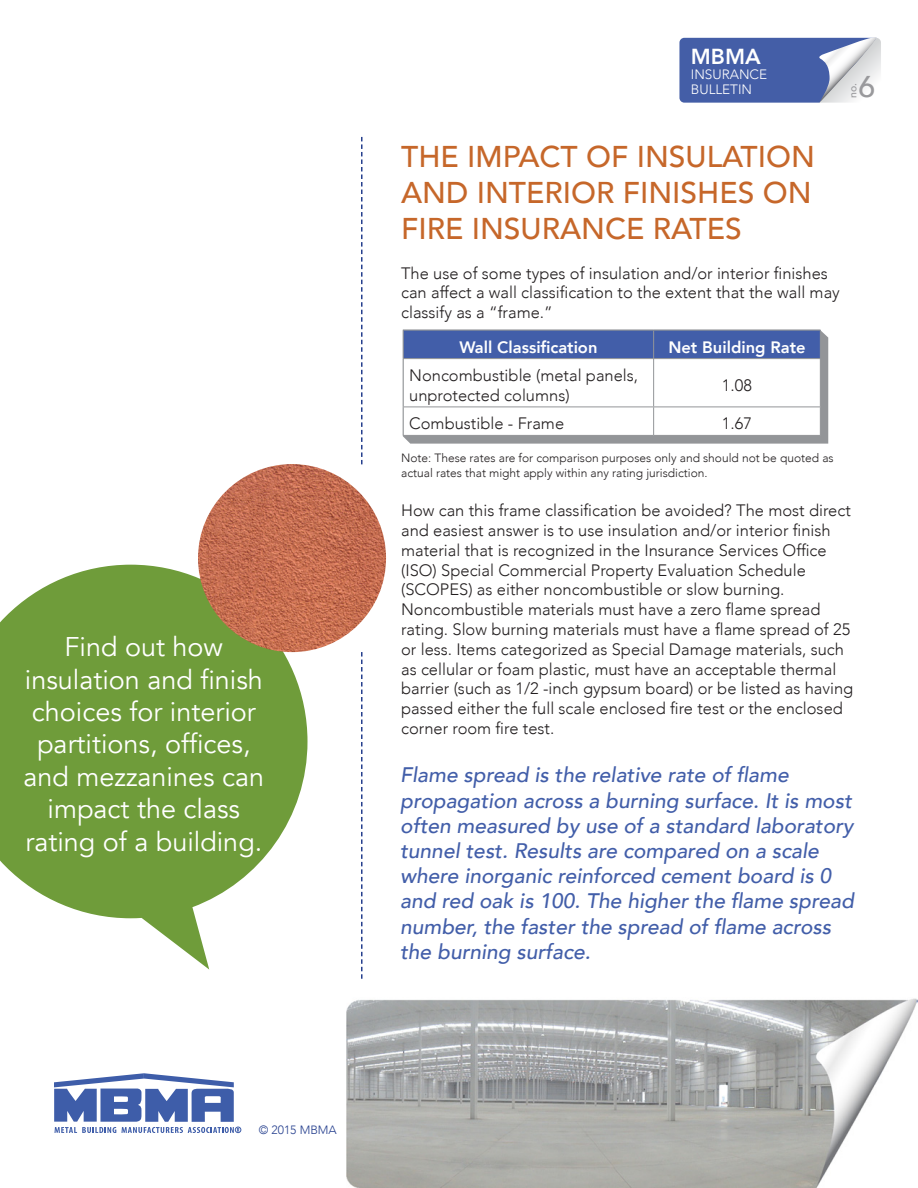
<style>
.page{position:relative;width:918px;height:1188px;background:#fff}
.page>*{position:absolute;margin:0;border:0;box-sizing:border-box;transform-origin:0 0}
.t1{font:500 30px/36px "Avenir";color:#c6672a;text-align:justify}
.Body_Text{font:500 30px "Avenir";color:#99999c}
.Body_Text-2{font:27px/32.4px "Avenir";color:#fff;text-align:center}
.Body_Text-3{font:800 21.75px "Avenir";color:#fff}
.Body_Text-4{font:italic 500 21px/25.2px "Avenir";color:#425ea9}
.Body_Text-5{font:300 16.5px/19.8px "Avenir";color:#231f20}
.Body_Text-6{font:800 16.5px "Avenir";color:#fff}
.Body_Text-7{font:300 13.5px/15.3px "Avenir";color:#fff}
.Body_Text-8{font:300 12px/14.4px "Avenir";color:#231f20}
.Body_Text-9{font:300 12px "Avenir";color:#253f8e}
.Body_Text-10{font:500 10.5px "Avenir";color:#99999c}
</style>
<div class="page">
<img style="left:346px;top:998px;width:571px;height:190px">
<svg style="left:0;top:565px;width:308px;height:405px;fill:#6f9c3a"></svg>
<svg style="left:679px;top:37px;width:202px;height:66px;background:#6f82b8"></svg>
<svg style="left:54px;top:1073px;width:187px;height:60px"></svg>
<svg style="left:361px;top:652px;width:2px;height:327px"></svg>
<svg style="left:361px;top:137px;width:2px;height:327px"></svg>
<svg style="left:403px;top:331px;width:425px;height:113px;background:#989a9d"></svg>
<svg style="left:403px;top:330px;width:418px;height:105px"></svg>
<hr style="left:403px;top:435px;width:251px;height:1px;background:#939598">
<hr style="left:654px;top:435px;width:167px;height:1px;background:#939598">
<img style="left:198px;top:464px;width:188px;height:188px;border-radius:94px">
<p class="Body_Text-2" style="left:24px;top:631px;width:242px">Find out how insulation and finish choices for interior partitions, offices, and mezzanines can impact the class rating of a building.</p>
<p class="Body_Text-3" style="left:691px;top:39px;width:71px">MBMA</p>
<p class="Body_Text-7" style="left:691px;top:67px;width:78px">INSURANCE<br>BULLETIN</p>
<p class="Body_Text-10" style="left:844px;top:98px;width:16px;rotate:-90deg">no.</p>
<p class="Body_Text" style="left:859px;top:60px;width:18px">6</p>
<p class="t1" style="left:401px;top:137px;width:415px">THE IMPACT OF INSULATION AND INTERIOR FINISHES ON FIRE INSURANCE RATES</p>
<p class="Body_Text-5" style="left:401px;top:263px;width:440px">The use of some types of insulation and/or interior finishes can affect a wall classification to the extent that the wall may classify as a “frame.”</p>
<p class="Body_Text-6" style="left:459px;top:334px;width:140px">Wall Classification</p>
<p class="Body_Text-6" style="left:668px;top:334px;width:139px">Net Building Rate</p>
<p class="Body_Text-5" style="left:409px;top:366px;width:230px">Noncombustible (metal panels, unprotected columns)</p>
<p class="Body_Text-5" style="left:722px;top:375px;width:32px">1.08</p>
<p class="Body_Text-5" style="left:409px;top:414px;width:156px">Combustible - Frame</p>
<p class="Body_Text-5" style="left:722px;top:414px;width:32px">1.67</p>
<p class="Body_Text-8" style="left:401px;top:451px;width:434px">Note: These rates are for comparison purposes only and should not be quoted as actual rates that might apply within any rating jurisdiction.</p>
<p class="Body_Text-5" style="left:401px;top:501px;width:454px">How can this frame classification be avoided? The most direct and easiest answer is to use insulation and/or interior finish material that is recognized in the Insurance Services Office (ISO) Special Commercial Property Evaluation Schedule (SCOPES) as either noncombustible or slow burning.<br>Noncombustible materials must have a zero flame spread rating. Slow burning materials must have a flame spread of 25 or less. Items categorized as Special Damage materials, such as cellular or foam plastic, must have an acceptable thermal barrier (such as 1/2 -inch gypsum board) or be listed as having passed either the full scale enclosed fire test or the enclosed corner room fire test.</p>
<p class="Body_Text-4" style="left:400px;top:763px;width:455px">Flame spread is the relative rate of flame propagation across a burning surface. It is most often measured by use of a standard laboratory tunnel test. Results are compared on a scale where inorganic reinforced cement board is 0 and red oak is 100. The higher the flame spread number, the faster the spread of flame across the burning surface.</p>
<p class="Body_Text-9" style="left:259px;top:1123px;width:79px">© 2015 MBMA</p>
</div>
